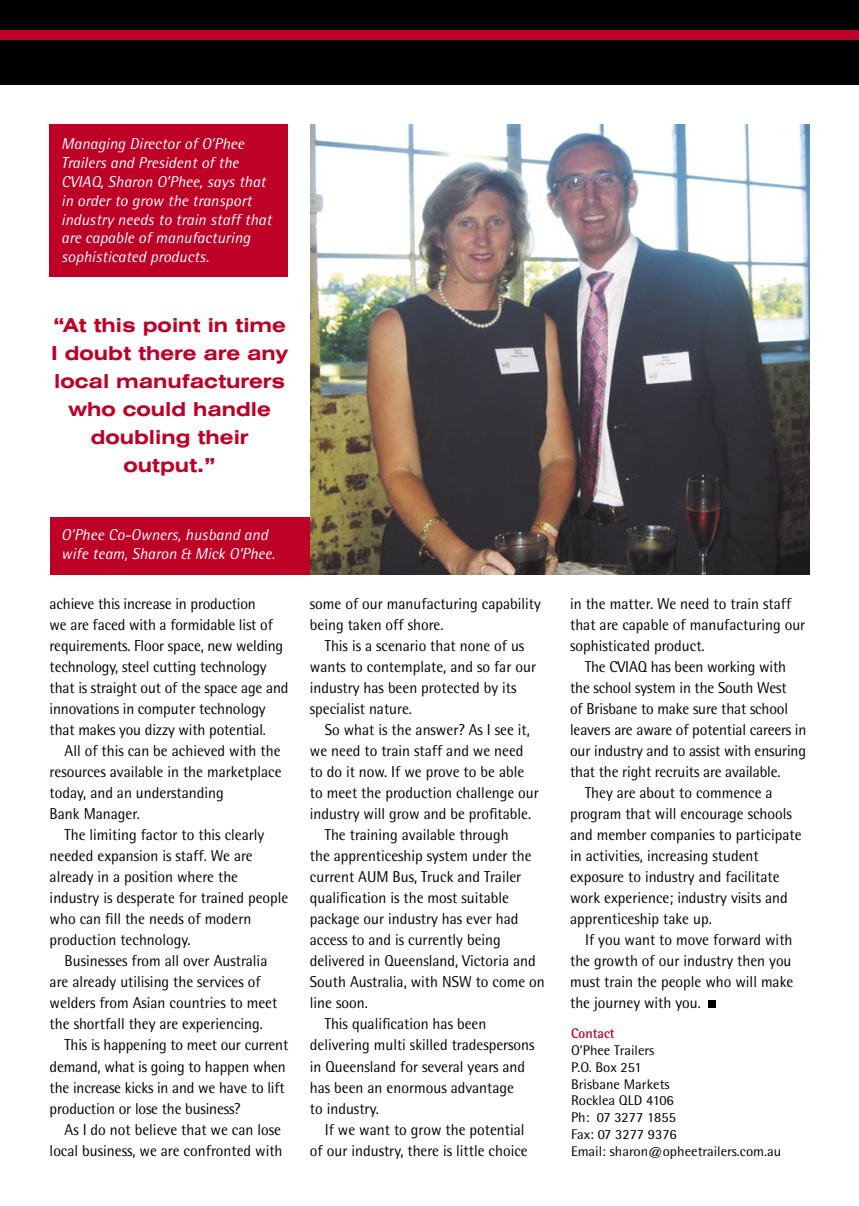
<style>
.page{position:relative;width:859px;height:1206px;background:#fff}
.page>*{position:absolute;margin:0;border:0;box-sizing:border-box;transform-origin:0 0}
.t1{font:700 expanded 19.25px/28px "Swiss 721 BT";color:#be0027;text-align:center}
.BODY{font:15.75px/21px "Rotis Semi Sans";color:#000}
.t2{font:italic 15.75px/18.9px "Rotis Semi Sans";color:#fff}
.t3{font:14px "Rotis Semi Sans";color:#000}
.t4{font:700 14px "Rotis Semi Sans";color:#be0027}
</style>
<div class="page">
<div style="left:50px;top:517px;width:271px;height:57px;background:#be0027"></div>
<img style="left:310px;top:124px;width:499px;height:450px">
<div style="left:0;top:0;width:858px;height:84px;background:#000"></div>
<div style="left:0;top:30px;width:858px;height:10px;background:#be0027"></div>
<div style="left:50px;top:124px;width:238px;height:152px;background:#be0027"></div>
<div style="left:708px;top:1000px;width:7px;height:8px;background:#000"></div>
<p class="t2" style="left:61px;top:134px;width:212px">Managing Director of O’Phee<br>Trailers and President of the<br>CVIAQ, Sharon O’Phee, says that in order to grow the transport industry needs to train staff that are capable of manufacturing sophisticated products.</p>
<p class="t1" style="left:51px;top:311px;width:238px">“At this point in time<br>I doubt there are any local manufacturers who could handle doubling their output.”</p>
<p class="t2" style="left:61px;top:524px;width:215px">O’Phee Co-Owners, husband and wife team, Sharon &amp; Mick O’Phee.</p>
<p class="BODY" style="left:50px;top:593px;width:240px">achieve this increase in production<br>we are faced with a formidable list of requirements. Floor space, new welding technology, steel cutting technology that is straight out of the space age and innovations in computer technology that makes you dizzy with potential.</p>
<p class="BODY" style="left:50px;top:740px;width:233px;text-indent:15px">All of this can be achieved with the resources available in the marketplace today, and an understanding<br>Bank Manager.</p>
<p class="BODY" style="left:50px;top:824px;width:240px;text-indent:15px">The limiting factor to this clearly needed expansion is staff. We are already in a position where the industry is desperate for trained people who can fill the needs of modern production technology.</p>
<p class="BODY" style="left:50px;top:950px;width:229px;text-indent:15px">Businesses from all over Australia are already utilising the services of welders from Asian countries to meet the shortfall they are experiencing.</p>
<p class="BODY" style="left:50px;top:1034px;width:240px;text-indent:15px">This is happening to meet our current demand, what is going to happen when the increase kicks in and we have to lift production or lose the business?</p>
<p class="BODY" style="left:50px;top:1118px;width:234px;text-align:right">As I do not believe that we can lose local business, we are confronted with</p>
<p class="BODY" style="left:310px;top:593px;width:232px">some of our manufacturing capability being taken off shore.</p>
<p class="BODY" style="left:310px;top:635px;width:228px;text-indent:15px">This is a scenario that none of us wants to contemplate, and so far our industry has been protected by its specialist nature.</p>
<p class="BODY" style="left:310px;top:719px;width:230px;text-indent:15px">So what is the answer? As I see it, we need to train staff and we need to do it now. If we prove to be able to meet the production challenge our industry will grow and be profitable.</p>
<p class="BODY" style="left:310px;top:824px;width:236px;text-indent:15px">The training available through<br>the apprenticeship system under the current AUM Bus, Truck and Trailer qualification is the most suitable package our industry has ever had access to and is currently being delivered in Queensland, Victoria and<br>South Australia, with NSW to come on line soon.</p>
<p class="BODY" style="left:310px;top:1013px;width:226px;text-indent:15px">This qualification has been delivering multi skilled tradespersons in Queensland for several years and has been an enormous advantage<br>to industry.</p>
<p class="BODY" style="left:310px;top:1118px;width:219px;text-align:right">If we want to grow the potential<br>of our industry, there is little choice</p>
<p class="BODY" style="left:570px;top:593px;width:237px">in the matter. We need to train staff that are capable of manufacturing our sophisticated product.</p>
<p class="BODY" style="left:570px;top:656px;width:238px;text-indent:15px">The CVIAQ has been working with the school system in the South West<br>of Brisbane to make sure that school leavers are aware of potential careers in our industry and to assist with ensuring that the right recruits are available.</p>
<p class="BODY" style="left:570px;top:782px;width:233px;text-indent:15px">They are about to commence a program that will encourage schools and member companies to participate in activities, increasing student exposure to industry and facilitate work experience; industry visits and apprenticeship take up.</p>
<p class="BODY" style="left:570px;top:929px;width:225px;text-align:justify;text-indent:15px">If you want to move forward with the growth of our industry then you must train the people who will make the journey with you.</p>
<p class="t4" style="left:570px;top:1024px;width:45px">Contact</p>
<p class="t3" style="left:570px;top:1042px;width:85px">O’Phee Trailers</p>
<p class="t3" style="left:570px;top:1058px;width:72px">P.O. Box 251</p>
<p class="t3" style="left:570px;top:1075px;width:100px">Brisbane Markets</p>
<p class="t3" style="left:570px;top:1092px;width:104px">Rocklea QLD 4106</p>
<p class="t3" style="left:570px;top:1109px;width:106px">Ph: 07 3277 1855</p>
<p class="t3" style="left:570px;top:1126px;width:107px">Fax: 07 3277 9376</p>
<p class="t3" style="left:570px;top:1142px;width:212px">Email: sharon@opheetrailers.com.au</p>
</div>
